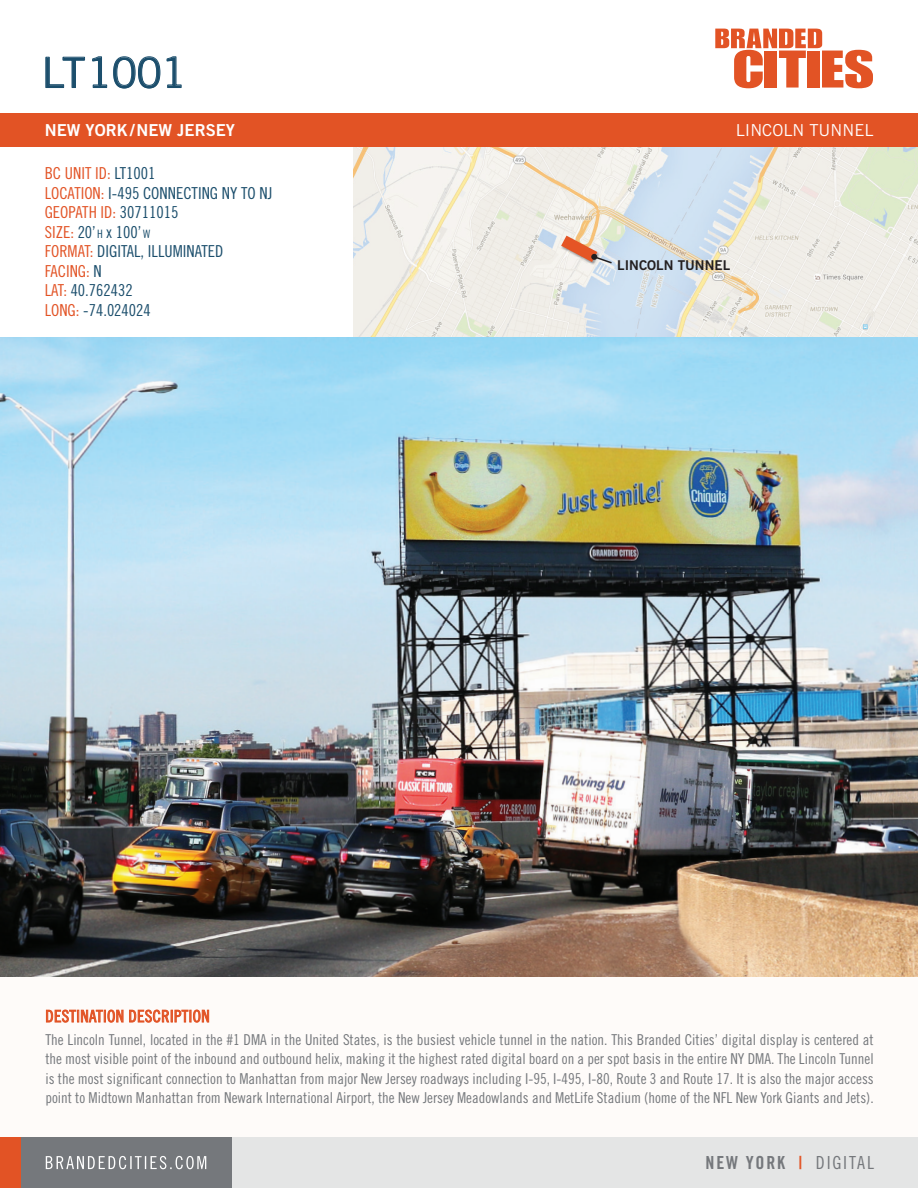
<style>
.page{position:relative;width:918px;height:1188px;background:#fff}
.page>*{position:absolute;margin:0;border:0;box-sizing:border-box;transform-origin:0 0}
.t1{font:42px "Trade Gothic LT Std";letter-spacing:-.02em;color:#1b4e6c}
.t2{font:18px "Trade Gothic LT Std Bd Cn 20";letter-spacing:.1em;color:#75787c}
.t3{font:16.5px/19.5px "Trade Gothic LT Std Cn 18";color:#1b4e6c}
.t4{font:16.5px "Trade Gothic LT Std Cn 18";letter-spacing:.025em;color:#e25325}
.t5{font:16.5px "Trade Gothic LT Std Bd 2";color:#fff}
.t6{font:16.5px "Trade Gothic LT Std";color:#fff}
.t7{font:15px/19.5px "Trade Gothic LT Std Cn 18";color:#75787c;text-align:justify}
.t8{font:13.5px "Trade Gothic LT Std Bd 2";color:#231f20}
.s1{color:#e25325}
.s2{font-size:11.55px}
.s3{font-family:"Trade Gothic LT Std Cn 18"}
</style>
<div class="page">
<img style="left:353px;top:147px;width:565px;height:191px">
<div style="left:0;top:976px;width:918px;height:202px;background:#fefbf9"></div>
<svg style="left:715px;top:29px;width:158px;height:59px"></svg>
<svg style="left:46px;top:57px;width:39px;height:31px"></svg>
<svg style="left:92px;top:57px;width:15px;height:31px"></svg>
<svg style="left:113px;top:57px;width:47px;height:31px"></svg>
<svg style="left:167px;top:57px;width:14px;height:31px"></svg>
<div style="left:0;top:113px;width:918px;height:34px;background:#e25325"></div>
<div style="left:228px;top:1137px;width:690px;height:51px;background:#e4e5e5"></div>
<div style="left:19px;top:1137px;width:213px;height:51px;background:#75787c"></div>
<div style="left:0;top:1137px;width:21px;height:51px;background:#e25325"></div>
<svg style="left:46px;top:1156px;width:160px;height:13px"></svg>
<svg style="left:46px;top:1009px;width:77px;height:14px"></svg>
<svg style="left:129px;top:1010px;width:80px;height:13px"></svg>
<svg style="left:561px;top:236px;width:52px;height:29px;background:#ddb9a8"></svg>
<img style="left:0;top:338px;width:918px;height:638px">
<h1 class="t1" style="left:41px;top:47px;width:147px">LT1001</h1>
<p class="t5" style="left:45px;top:120px;width:192px">NEW YORK/NEW JERSEY</p>
<p class="t6" style="left:736px;top:120px;width:139px">LINCOLN TUNNEL</p>
<p class="t3" style="left:45px;top:163px;width:229px"><span class="s1">BC UNIT ID:</span> LT1001<br><span class="s1">LOCATION:</span> I-495 CONNECTING NY TO NJ<br><span class="s1">GEOPATH ID:</span> 30711015<br><span class="s1">SIZE:</span> 20’ <span class="s2">h</span> x 100’ <span class="s2">w<br></span><span class="s1">FORMAT:</span> DIGITAL, ILLUMINATED<br><span class="s1">FACING:</span> N<br><span class="s1">LAT:</span> 40.762432<br><span class="s1">LONG:</span> -74.024024</p>
<p class="t8" style="left:617px;top:257px;width:114px">LINCOLN TUNNEL</p>
<p class="t4" style="left:45px;top:1006px;width:166px">DESTINATION DESCRIPTION</p>
<p class="t7" style="left:45px;top:1029px;width:830px">The Lincoln Tunnel, located in the #1 DMA in the United States, is the busiest vehicle tunnel in the nation. This Branded Cities’ digital display is centered at the most visible point of the inbound and outbound helix, making it the highest rated digital board on a per spot basis in the entire NY DMA. The Lincoln Tunnel is the most significant connection to Manhattan from major New Jersey roadways including I-95, I-495, I-80, Route 3 and Route 17. It is also the major access point to Midtown Manhattan from Newark International Airport, the New Jersey Meadowlands and MetLife Stadium (home of the NFL New York Giants and Jets).</p>
<p class="t2" style="left:706px;top:1152px;width:170px">NEW YORK <span class="s1">|</span> <span class="s3">DIGITAL</span></p>
</div>
